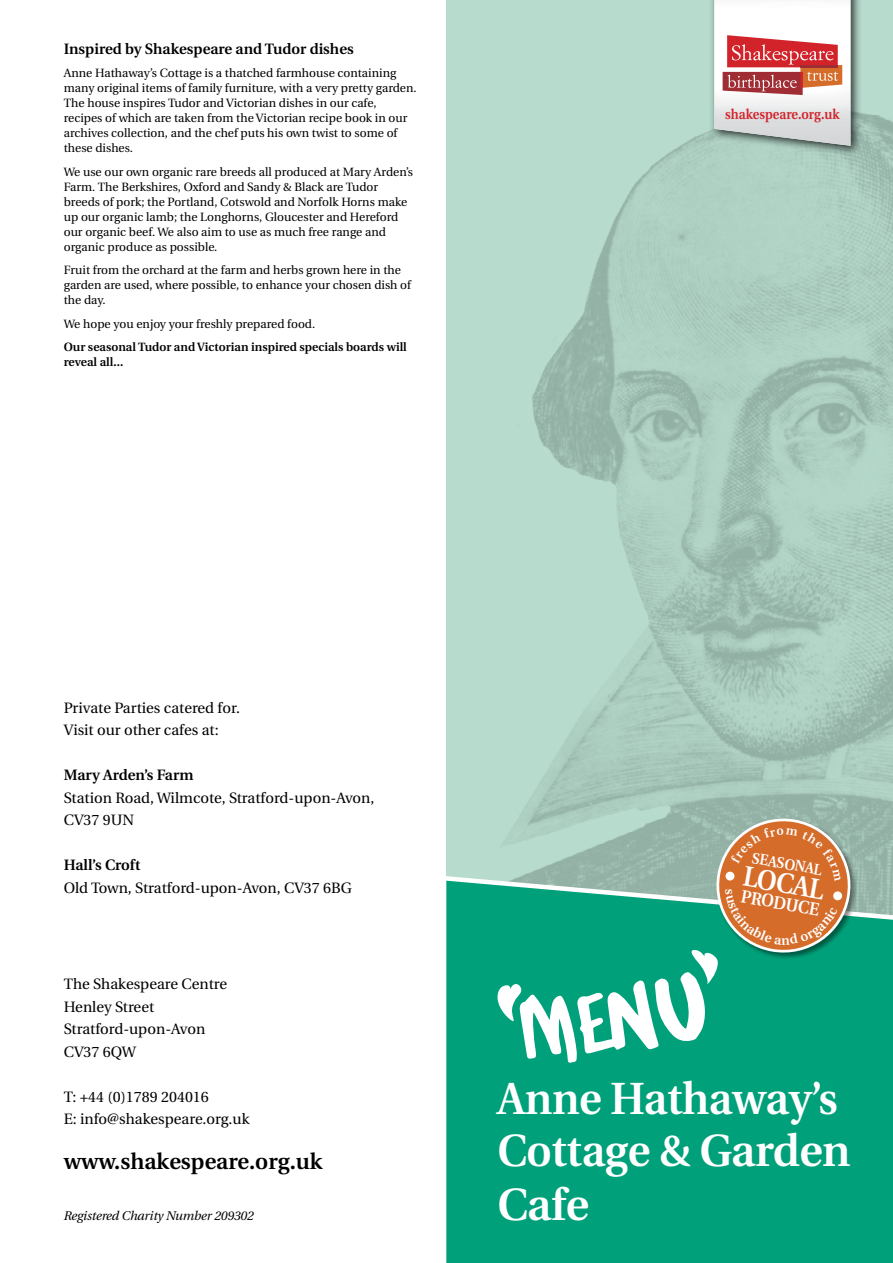
<style>
.page{position:relative;width:893px;height:1263px;background:#fff}
.page>*{position:absolute;margin:0;border:0;box-sizing:border-box;transform-origin:0 0}
.t1{font:600 45px/52.5px "Utopia";letter-spacing:-.01em;color:#fff}
.t2{font:600 28.2px "Utopia";color:#fff;scale:.92 1}
.t3{font:600 22.5px "Utopia";color:#000}
.t4{font:600 18px "Utopia";color:#fff;scale:.92 1}
.t5{font:600 15.45px "Utopia";color:#fff;scale:.92 1}
.t6{font:15px/22.5px "Utopia";color:#000}
.t7{font:600 15px "Utopia";color:#000}
.t8{font:600 14.1px "Utopia";color:#d2232a;scale:.9 1}
.t9{font:italic 12.6px "Utopia";letter-spacing:-.01em;color:#000}
.t10{font:12px/15px "Utopia";color:#000}
.t11{font:600 12px/15px "Utopia";color:#000}
</style>
<div class="page">
<img style="left:446px;top:0;width:447px;height:811px">
<div style="left:446px;top:1063px;width:447px;height:200px;background:#00a17a"></div>
<div style="left:709px;top:0;width:153px;height:157px;background:#000;opacity:.75"></div>
<svg style="left:714px;top:0;width:136px;height:146px"></svg>
<hr style="left:800px;top:65px;width:38px;height:2px;background:#9f2d33">
<hr style="left:800px;top:72px;width:3px;height:16px;background:#d2232a">
<svg style="left:446px;top:811px;width:447px;height:252px;background:#57ab8b"></svg>
<p class="t7" style="left:64px;top:40px;width:291px">Inspired by Shakespeare and Tudor dishes</p>
<p class="t10" style="left:64px;top:66px;width:354px">Anne Hathaway’s Cottage is a thatched farmhouse containing many original items of family furniture, with a very pretty garden.<br>The house inspires Tudor and Victorian dishes in our cafe, recipes of which are taken from the Victorian recipe book in our archives collection, and the chef puts his own twist to some of these dishes.</p>
<p class="t10" style="left:64px;top:164px;width:351px">We use our own organic rare breeds all produced at Mary Arden’s Farm. The Berkshires, Oxford and Sandy &amp; Black are Tudor breeds of pork; the Portland, Cotswold and Norfolk Horns make up our organic lamb; the Longhorns, Gloucester and Hereford our organic beef. We also aim to use as much free range and organic produce as possible.</p>
<p class="t10" style="left:64px;top:263px;width:349px">Fruit from the orchard at the farm and herbs grown here in the garden are used, where possible, to enhance your chosen dish of the day.</p>
<p class="t10" style="left:64px;top:316px;width:253px">We hope you enjoy your freshly prepared food.</p>
<p class="t11" style="left:64px;top:340px;width:345px">Our seasonal Tudor and Victorian inspired specials boards will reveal all...</p>
<p class="t8" style="left:725px;top:106px;width:129px">shakespeare.org.uk</p>
<p class="t6" style="left:64px;top:697px;width:178px">Private Parties catered for.<br>Visit our other cafes at:</p>
<p class="t7" style="left:64px;top:767px;width:131px">Mary Arden’s Farm</p>
<p class="t6" style="left:64px;top:787px;width:312px">Station Road, Wilmcote, Stratford-upon-Avon,<br>CV37 9UN</p>
<p class="t7" style="left:64px;top:857px;width:78px">Hall’s Croft</p>
<p class="t6" style="left:64px;top:877px;width:290px">Old Town, Stratford-upon-Avon, CV37 6BG</p>
<p class="t6" style="left:64px;top:973px;width:165px">The Shakespeare Centre<br>Henley Street<br>Stratford-upon-Avon<br>CV37 6QW</p>
<p class="t6" style="left:64px;top:1086px;width:187px">T: +44 (0)1789 204016<br>E: info@shakespeare.org.uk</p>
<h3 class="t3" style="left:64px;top:1149px;width:260px">www.shakespeare.org.uk</h3>
<p class="t9" style="left:64px;top:1209px;width:192px">Registered Charity Number 209302</p>
<p class="t5" style="left:754px;top:849px;width:79px;rotate:10deg">SEASONAL</p>
<h2 class="t2" style="left:746px;top:860px;width:90px;rotate:10deg">LOCAL</h2>
<h3 class="t4" style="left:743px;top:886px;width:88px;rotate:10deg">PRODUCE</h3>
<h1 class="t1" style="left:497px;top:1073px;width:354px">Anne Hathaway’s<br>Cottage &amp; Garden</h1>
<h1 class="t1" style="left:497px;top:1179px;width:93px">Cafe</h1>
</div>
